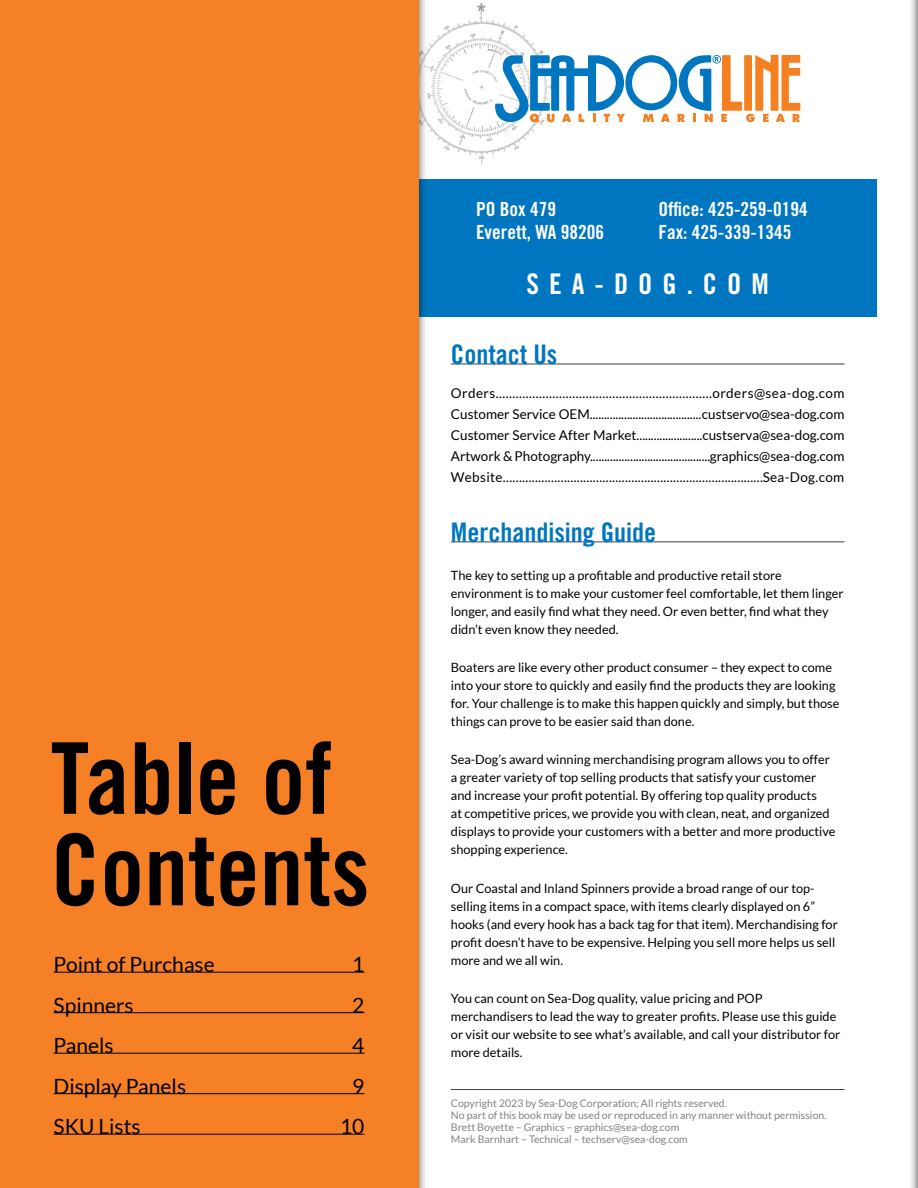
<style>
.page{position:relative;width:918px;height:1188px;background:#fff}
.page>*{position:absolute;margin:0;border:0;box-sizing:border-box;transform-origin:0 0}
.t1{font:99px/91.5px "Trade Gothic LT Std Bd Cn 20";color:#000}
.t2{font:28.5px "Trade Gothic LT Std Bd Cn 20";letter-spacing:.35em;color:#fff}
.t3{font:27px "Trade Gothic LT Std Bd Cn 20";color:#0076c0}
.t4{font:21px "Lato";color:#000}
.t5{font:19.5px/23.4px "Trade Gothic LT Std Bd Cn 20";color:#fff}
.t6{font:13.5px/21px "Lato";color:#000;text-align:justify}
.t7{font:12.75px/18px "Lato";color:#000}
.t8{font:10.5px/12px "Lato";color:#808285}
</style>
<div class="page">
<img style="left:428px;top:3px;width:115px;height:162px">
<div style="left:418px;top:179px;width:459px;height:138px;background:#0076c0"></div>
<svg style="left:495px;top:55px;width:305px;height:68px"></svg>
<div style="left:0;top:0;width:428px;height:1188px;background:#000;opacity:.75"></div>
<div style="left:0;top:0;width:418px;height:1188px;background:#f58025"></div>
<hr style="left:54px;top:972px;width:310px;height:1px;background:#000">
<hr style="left:54px;top:1012px;width:310px;height:1px;background:#000">
<hr style="left:54px;top:1053px;width:310px;height:1px;background:#000">
<hr style="left:54px;top:1093px;width:310px;height:1px;background:#000">
<hr style="left:54px;top:1134px;width:310px;height:1px;background:#000">
<hr style="left:451px;top:364px;width:394px;height:1px;background:#414042">
<hr style="left:451px;top:542px;width:394px;height:1px;background:#414042">
<hr style="left:451px;top:1089px;width:394px;height:1px;background:#414042">
<div style="left:908px;top:0;width:10px;height:1188px;background:#000;opacity:.75"></div>
<hr style="left:917px;top:0;width:1px;height:1188px;background:#0076c0">
<h1 class="t1" style="left:51px;top:732px;width:320px">Table of<br>Contents</h1>
<h3 class="t4" style="left:54px;top:953px;width:163px">Point of Purchase</h3>
<h3 class="t4" style="left:352px;top:953px;width:14px">1</h3>
<h3 class="t4" style="left:54px;top:993px;width:82px">Spinners</h3>
<h3 class="t4" style="left:352px;top:993px;width:14px">2</h3>
<h3 class="t4" style="left:54px;top:1034px;width:62px">Panels</h3>
<h3 class="t4" style="left:352px;top:1034px;width:14px">4</h3>
<h3 class="t4" style="left:54px;top:1074px;width:134px">Display Panels</h3>
<h3 class="t4" style="left:352px;top:1074px;width:14px">9</h3>
<h3 class="t4" style="left:54px;top:1115px;width:89px">SKU Lists</h3>
<h3 class="t4" style="left:340px;top:1115px;width:26px">10</h3>
<h3 class="t5" style="left:476px;top:197px;width:130px">PO Box 479<br>Everett, WA 98206</h3>
<h3 class="t5" style="left:658px;top:197px;width:151px">Office: 425-259-0194<br>Fax: 425-339-1345</h3>
<h2 class="t2" style="left:527px;top:266px;width:244px">SEA-DOG.COM</h2>
<h3 class="t3" style="left:451px;top:338px;width:108px">Contact Us</h3>
<p class="t6" style="left:451px;top:383px;width:395px">Orders.................................................................orders@sea-dog.com Customer Service OEM.......................................custservo@sea-dog.com Customer Service After Market.......................custserva@sea-dog.com Artwork &amp; Photography..........................................graphics@sea-dog.com Website.................................................................................Sea-Dog.com</p>
<h3 class="t3" style="left:451px;top:515px;width:207px">Merchandising Guide</h3>
<p class="t7" style="left:451px;top:566px;width:394px">The key to setting up a profitable and productive retail store environment is to make your customer feel comfortable, let them linger longer, and easily find what they need. Or even better, find what they didn’t even know they needed.</p>
<p class="t7" style="left:451px;top:658px;width:390px">Boaters are like every other product consumer – they expect to come into your store to quickly and easily find the products they are looking for. Your challenge is to make this happen quickly and simply, but those things can prove to be easier said than done.</p>
<p class="t7" style="left:451px;top:751px;width:386px">Sea-Dog’s award winning merchandising program allows you to offer a greater variety of top selling products that satisfy your customer and increase your profit potential. By offering top quality products<br>at competitive prices, we provide you with clean, neat, and organized displays to provide your customers with a better and more productive shopping experience.</p>
<p class="t7" style="left:451px;top:879px;width:388px">Our Coastal and Inland Spinners provide a broad range of our top&shy;selling items in a compact space, with items clearly displayed on 6” hooks (and every hook has a back tag for that item). Merchandising for profit doesn’t have to be expensive. Helping you sell more helps us sell more and we all win.</p>
<p class="t7" style="left:451px;top:989px;width:391px">You can count on Sea-Dog quality, value pricing and POP merchandisers to lead the way to greater profits. Please use this guide or visit our website to see what’s available, and call your distributor for more details.</p>
<p class="t8" style="left:451px;top:1097px;width:377px">Copyright 2023 by Sea-Dog Corporation; All rights reserved.<br>No part of this book may be used or reproduced in any manner without permission.<br>Brett Boyette – Graphics – graphics@sea-dog.com<br>Mark Barnhart – Technical – techserv@sea-dog.com</p>
</div>
